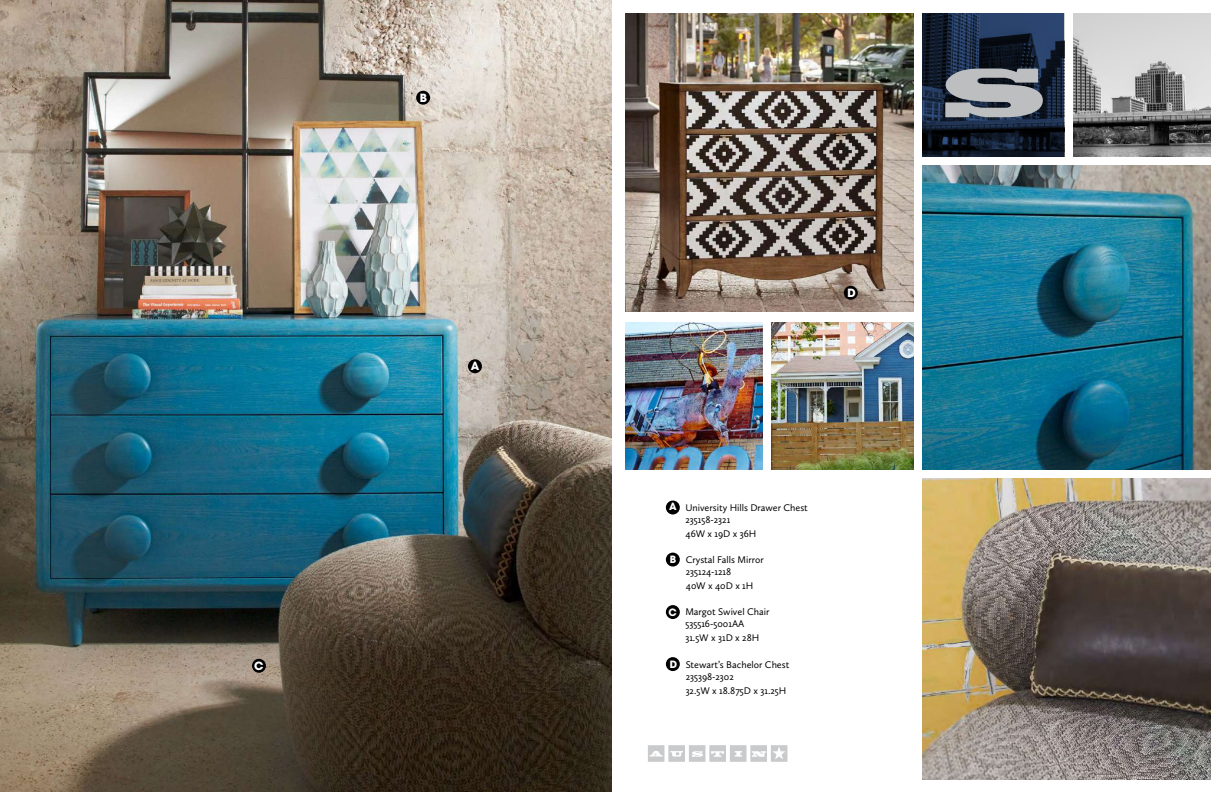
<style>
.page{position:relative;width:1224px;height:792px;background:#fff}
.page>*{position:absolute;margin:0;border:0;box-sizing:border-box;transform-origin:0 0}
.t1{font:65px "Blackoak Std";color:#bcbec0}
.t2{font:700 11.2px "Avant Garde";color:#fff}
.t3{font:10px/12px "Calluna Sans";color:#000}
.t4{font:700 10px "Avant Garde";color:#fff}
</style>
<div class="page">
<img style="left:0;top:0;width:612px;height:792px">
<div style="left:468px;top:359px;width:14px;height:14px;background:#000;border-radius:50%"></div>
<div style="left:416px;top:91px;width:14px;height:14px;background:#000;border-radius:50%"></div>
<div style="left:252px;top:659px;width:14px;height:14px;background:#000;border-radius:50%"></div>
<img style="left:626px;top:14px;width:288px;height:298px">
<img style="left:922px;top:479px;width:288px;height:300px">
<svg style="left:922px;top:14px;width:142px;height:143px;background:#142136"></svg>
<img style="left:772px;top:322px;width:142px;height:148px">
<img style="left:1073px;top:14px;width:137px;height:143px">
<img style="left:922px;top:166px;width:288px;height:304px">
<svg style="left:648px;top:745px;width:139px;height:17px"></svg>
<img style="left:626px;top:322px;width:137px;height:148px">
<div style="left:844px;top:286px;width:14px;height:14px;background:#000;border-radius:50%"></div>
<div style="left:666px;top:553px;width:14px;height:14px;background:#000;border-radius:50%"></div>
<div style="left:666px;top:605px;width:14px;height:14px;background:#000;border-radius:50%"></div>
<div style="left:666px;top:657px;width:14px;height:14px;background:#000;border-radius:50%"></div>
<div style="left:666px;top:501px;width:14px;height:13px;background:#000;border-radius:50%"></div>
<p class="t2" style="left:254px;top:658px;width:11px">C</p>
<p class="t2" style="left:420px;top:90px;width:9px">B</p>
<p class="t2" style="left:471px;top:358px;width:10px">A</p>
<h1 class="t1" style="left:942px;top:50px;width:105px">S</h1>
<p class="t2" style="left:847px;top:286px;width:10px">D</p>
<p class="t4" style="left:669px;top:500px;width:9px">A</p>
<p class="t3" style="left:686px;top:502px;width:124px">University Hills Drawer Chest<br>235158-2321</p>
<p class="t3" style="left:686px;top:528px;width:72px">46W x 19D x 36H</p>
<p class="t4" style="left:670px;top:553px;width:8px">B</p>
<p class="t3" style="left:686px;top:554px;width:79px">Crystal Falls Mirror<br>235124-1218</p>
<p class="t3" style="left:686px;top:580px;width:69px">40W x 40D x 1H</p>
<p class="t4" style="left:669px;top:605px;width:10px">C</p>
<p class="t3" style="left:685px;top:606px;width:86px">Margot Swivel Chair<br>535516-5001AA</p>
<p class="t3" style="left:685px;top:632px;width:75px">31.5W x 31D x 28H</p>
<p class="t4" style="left:670px;top:658px;width:9px">D</p>
<p class="t3" style="left:686px;top:659px;width:105px">Stewart’s Bachelor Chest<br>235398-2302</p>
<p class="t3" style="left:686px;top:685px;width:102px">32.5W x 18.875D x 31.25H</p>
</div>
